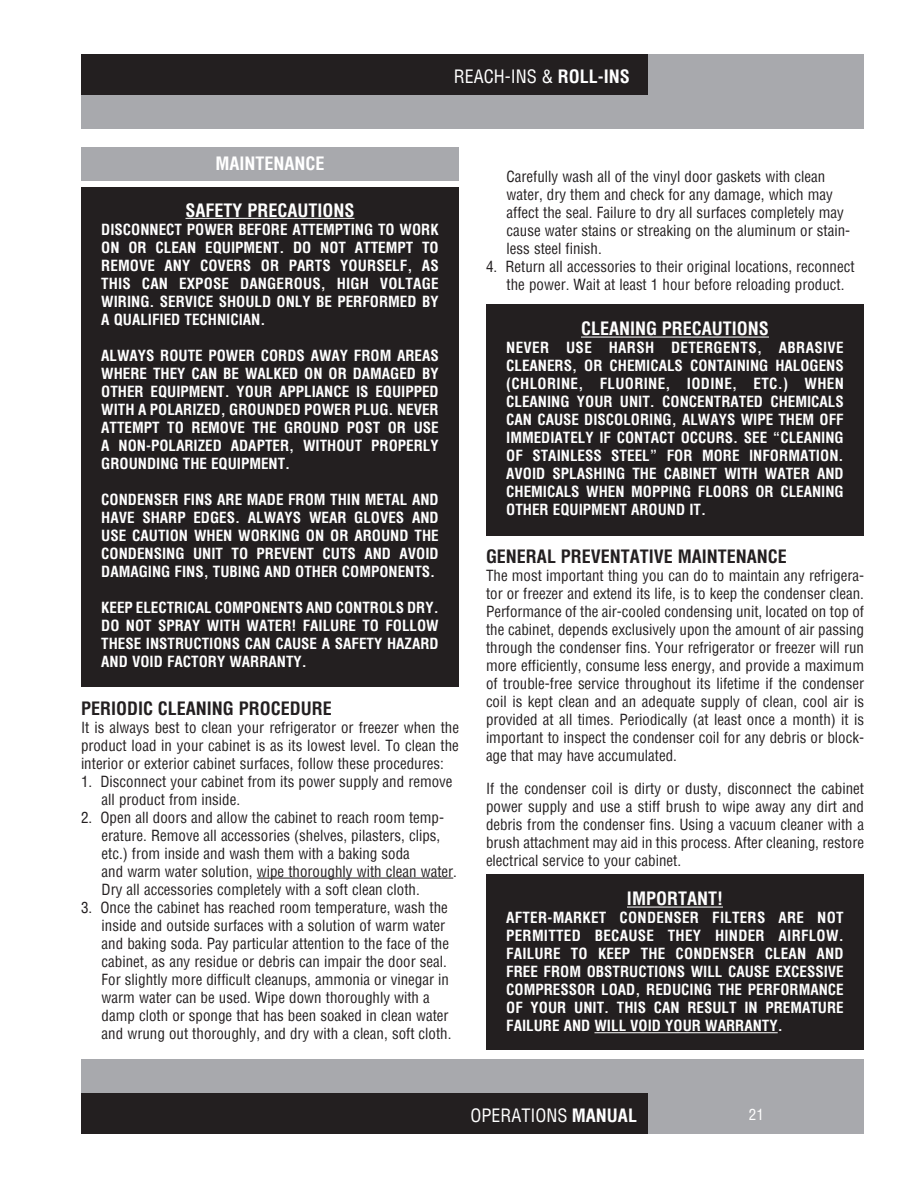
<style>
.page{position:relative;width:918px;height:1188px;background:#fff}
.page>*{position:absolute;margin:0;border:0;box-sizing:border-box;transform-origin:0 0}
.t1{font:700 condensed 18px "Helvetica";color:#fff}
.t2{font:700 condensed 18px "Helvetica";color:#231f20}
.t3{font:condensed 18px "Helvetica";color:#fff}
.t4{font:condensed 15px/18px "Helvetica";color:#231f20;text-align:justify}
.t5{font:700 condensed 15px/18px "Helvetica";color:#fff;text-align:justify}
.t6{font:condensed 15px "Helvetica";color:#fff}
.s1{font-weight:700}
</style>
<div class="page">
<div style="left:81px;top:54px;width:783px;height:74px;background:#a8a9ad"></div>
<div style="left:81px;top:1060px;width:783px;height:74px;background:#a8a9ad"></div>
<div style="left:81px;top:1094px;width:567px;height:40px;background:#231f20"></div>
<div style="left:81px;top:54px;width:567px;height:40px;background:#231f20"></div>
<div style="left:81px;top:188px;width:378px;height:499px;background:#231f20"></div>
<div style="left:81px;top:148px;width:378px;height:33px;background:#a8a9ad"></div>
<div style="left:486px;top:875px;width:378px;height:175px;background:#231f20"></div>
<div style="left:486px;top:305px;width:378px;height:231px;background:#231f20"></div>
<hr style="left:185px;top:218px;width:170px;height:1px;background:#fff">
<hr style="left:257px;top:878px;width:196px;height:1px;background:#231f20">
<hr style="left:581px;top:337px;width:188px;height:1px;background:#fff">
<hr style="left:627px;top:907px;width:96px;height:1px;background:#fff">
<hr style="left:595px;top:1032px;width:183px;height:1px;background:#fff">
<p class="t3" style="left:454px;top:64px;width:178px">REACH-INS &amp; <span class="s1">ROLL-INS</span></p>
<p class="t1" style="left:215px;top:152px;width:111px">MAINTENANCE</p>
<p class="t1" style="left:185px;top:198px;width:171px">SAFETY PRECAUTIONS</p>
<p class="t5" style="left:101px;top:220px;width:339px">DISCONNECT POWER BEFORE ATTEMPTING TO WORK ON OR CLEAN EQUIPMENT. DO NOT ATTEMPT TO REMOVE ANY COVERS OR PARTS YOURSELF, AS THIS CAN EXPOSE DANGEROUS, HIGH VOLTAGE WIRING. SERVICE SHOULD ONLY BE PERFORMED BY A QUALIFIED TECHNICIAN.</p>
<p class="t5" style="left:101px;top:346px;width:339px">ALWAYS ROUTE POWER CORDS AWAY FROM AREAS WHERE THEY CAN BE WALKED ON OR DAMAGED BY OTHER EQUIPMENT. YOUR APPLIANCE IS EQUIPPED WITH A POLARIZED, GROUNDED POWER PLUG. NEVER ATTEMPT TO REMOVE THE GROUND POST OR USE A NON-POLARIZED ADAPTER, WITHOUT PROPERLY GROUNDING THE EQUIPMENT.</p>
<p class="t5" style="left:101px;top:490px;width:339px">CONDENSER FINS ARE MADE FROM THIN METAL AND HAVE SHARP EDGES. ALWAYS WEAR GLOVES AND USE CAUTION WHEN WORKING ON OR AROUND THE CONDENSING UNIT TO PREVENT CUTS AND AVOID DAMAGING FINS, TUBING AND OTHER COMPONENTS.</p>
<p class="t5" style="left:101px;top:598px;width:339px">KEEP ELECTRICAL COMPONENTS AND CONTROLS DRY.<br>DO NOT SPRAY WITH WATER! FAILURE TO FOLLOW THESE INSTRUCTIONS CAN CAUSE A SAFETY HAZARD AND VOID FACTORY WARRANTY.</p>
<p class="t2" style="left:81px;top:696px;width:252px">PERIODIC CLEANING PROCEDURE</p>
<p class="t4" style="left:81px;top:718px;width:380px">It is always best to clean your refrigerator or freezer when the product load in your cabinet is as its lowest level. To clean the interior or exterior cabinet surfaces, follow these procedures:</p>
<p class="t4" style="left:81px;top:772px;width:373px">1. Disconnect your cabinet from its power supply and remove</p>
<p class="t4" style="left:102px;top:790px;width:140px">all product from inside.</p>
<p class="t4" style="left:81px;top:808px;width:365px">2. Open all doors and allow the cabinet to reach room temp-</p>
<p class="t4" style="left:102px;top:826px;width:340px">erature. Remove all accessories (shelves, pilasters, clips,</p>
<p class="t4" style="left:102px;top:844px;width:310px">etc.) from inside and wash them with a baking soda</p>
<p class="t4" style="left:102px;top:862px;width:357px">and warm water solution, wipe thoroughly with clean water.</p>
<p class="t4" style="left:102px;top:880px;width:320px">Dry all accessories completely with a soft clean cloth.</p>
<p class="t4" style="left:81px;top:898px;width:368px">3. Once the cabinet has reached room temperature, wash the</p>
<p class="t4" style="left:102px;top:916px;width:345px">inside and outside surfaces with a solution of warm water</p>
<p class="t4" style="left:102px;top:934px;width:349px">and baking soda. Pay particular attention to the face of the</p>
<p class="t4" style="left:102px;top:952px;width:347px">cabinet, as any residue or debris can impair the door seal.</p>
<p class="t4" style="left:102px;top:970px;width:349px">For slightly more difficult cleanups, ammonia or vinegar in</p>
<p class="t4" style="left:102px;top:988px;width:330px">warm water can be used. Wipe down thoroughly with a</p>
<p class="t4" style="left:102px;top:1006px;width:348px">damp cloth or sponge that has been soaked in clean water</p>
<p class="t4" style="left:102px;top:1024px;width:351px">and wrung out thoroughly, and dry with a clean, soft cloth.</p>
<p class="t4" style="left:507px;top:168px;width:320px">Carefully wash all of the vinyl door gaskets with clean</p>
<p class="t4" style="left:507px;top:186px;width:328px">water, dry them and check for any damage, which may</p>
<p class="t4" style="left:507px;top:204px;width:339px">affect the seal. Failure to dry all surfaces completely may</p>
<p class="t4" style="left:507px;top:222px;width:345px">cause water stains or streaking on the aluminum or stain-</p>
<p class="t4" style="left:507px;top:240px;width:97px">less steel finish.</p>
<p class="t4" style="left:486px;top:258px;width:370px">4. Return all accessories to their original locations, reconnect</p>
<p class="t4" style="left:507px;top:276px;width:339px">the power. Wait at least 1 hour before reloading product.</p>
<p class="t1" style="left:581px;top:317px;width:189px">CLEANING PRECAUTIONS</p>
<p class="t5" style="left:506px;top:338px;width:339px">NEVER USE HARSH DETERGENTS, ABRASIVE CLEANERS, OR CHEMICALS CONTAINING HALOGENS (CHLORINE, FLUORINE, IODINE, ETC.) WHEN CLEANING YOUR UNIT. CONCENTRATED CHEMICALS CAN CAUSE DISCOLORING, ALWAYS WIPE THEM OFF IMMEDIATELY IF CONTACT OCCURS. SEE “CLEANING OF STAINLESS STEEL” FOR MORE INFORMATION.<br>AVOID SPLASHING THE CABINET WITH WATER AND CHEMICALS WHEN MOPPING FLOORS OR CLEANING OTHER EQUIPMENT AROUND IT.</p>
<p class="t2" style="left:486px;top:545px;width:302px">GENERAL PREVENTATIVE MAINTENANCE</p>
<p class="t4" style="left:486px;top:567px;width:380px">The most important thing you can do to maintain any refrigera&shy;tor or freezer and extend its life, is to keep the condenser clean.<br>Performance of the air-cooled condensing unit, located on top of the cabinet, depends exclusively upon the amount of air passing through the condenser fins. Your refrigerator or freezer will run more efficiently, consume less energy, and provide a maximum of trouble-free service throughout its lifetime if the condenser coil is kept clean and an adequate supply of clean, cool air is provided at all times. Periodically (at least once a month) it is important to inspect the condenser coil for any debris or block&shy;age that may have accumulated.</p>
<p class="t4" style="left:486px;top:780px;width:380px">If the condenser coil is dirty or dusty, disconnect the cabinet power supply and use a stiff brush to wipe away any dirt and debris from the condenser fins. Using a vacuum cleaner with a brush attachment may aid in this process. After cleaning, restore electrical service to your cabinet.</p>
<p class="t1" style="left:627px;top:887px;width:98px">IMPORTANT!</p>
<p class="t5" style="left:506px;top:908px;width:339px">AFTER-MARKET CONDENSER FILTERS ARE NOT PERMITTED BECAUSE THEY HINDER AIRFLOW.<br>FAILURE TO KEEP THE CONDENSER CLEAN AND FREE FROM OBSTRUCTIONS WILL CAUSE EXCESSIVE COMPRESSOR LOAD, REDUCING THE PERFORMANCE OF YOUR UNIT. THIS CAN RESULT IN PREMATURE FAILURE AND WILL VOID YOUR WARRANTY.</p>
<p class="t3" style="left:470px;top:1104px;width:168px">OPERATIONS <span class="s1">MANUAL</span></p>
<p class="t6" style="left:749px;top:1105px;width:16px">21</p>
</div>
